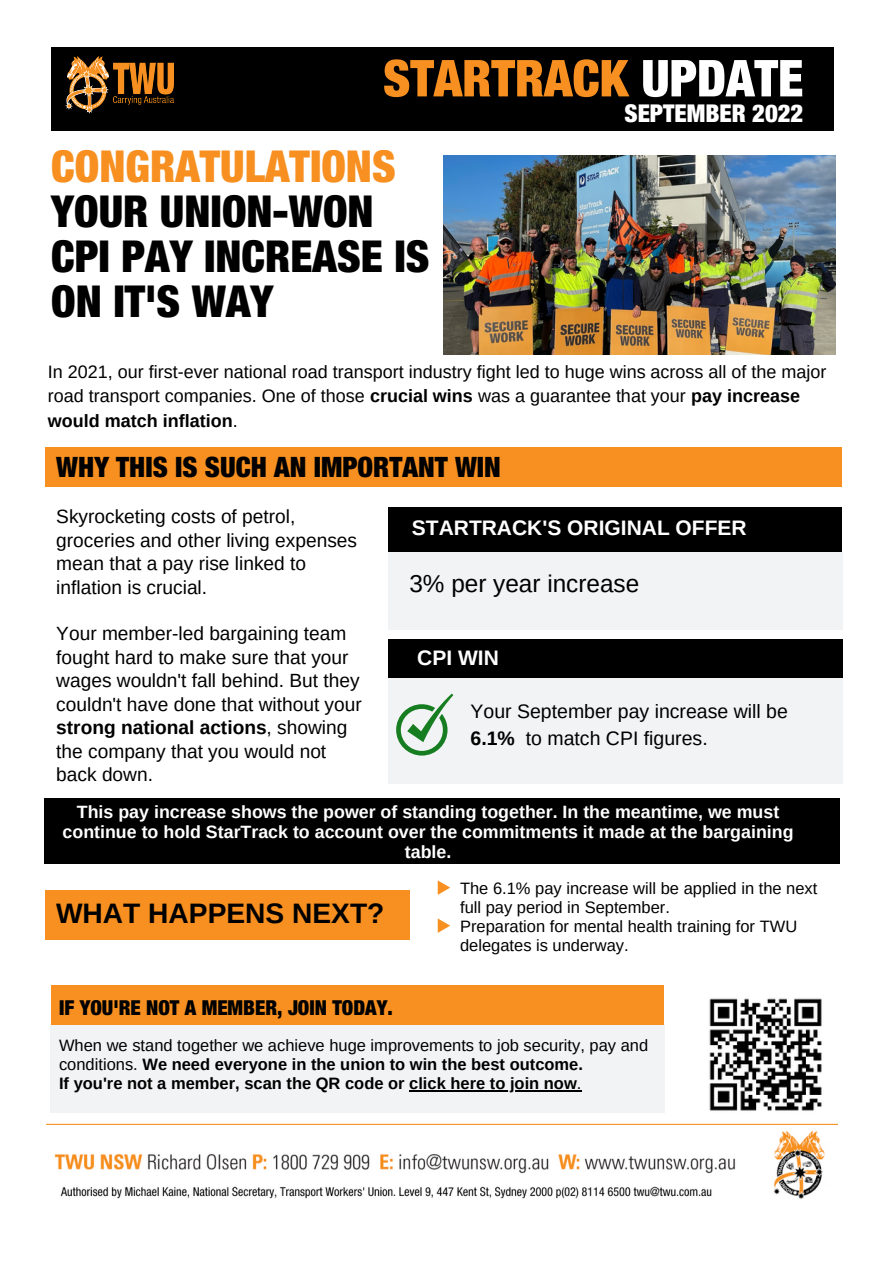
<style>
.page{position:relative;width:893px;height:1264px;background:#fff}
.page>*{position:absolute;margin:0;border:0;box-sizing:border-box;transform-origin:0 0}
.t1{font:900 condensed 50.85px "Helvetica Neue LT Std";color:#f79020}
.t2{font:900 condensed 44.1px/45px "Helvetica Neue LT Std";color:#000}
.t3{font:900 condensed 44.1px "Helvetica Neue LT Std";color:#f79020}
.t4{font:700 28.2px "Arimo";color:#000}
.t5{font:900 condensed 28.05px "Helvetica Neue LT Std";color:#000}
.t6{font:900 condensed 24.6px "Helvetica Neue LT Std";color:#fff}
.t7{font:24.3px "Arimo";color:#000}
.t8{font:700 21px "Arimo";color:#fff}
.t9{font:900 condensed 20.7px "Helvetica Neue LT Std";color:#000}
.t10{font:19.5px/27px "Arimo";color:#000}
.t11{font:19.05px/23.4px "Arimo";color:#000}
.t12{font:18px/24.8px "Arimo";color:#000}
.t13{font:700 17.85px/20.2px "Arimo";color:#fff;text-align:center}
.t14{font:700 16.5px/19px "Arimo";color:#000}
.t15{font:16.5px/19px "Arimo";color:#000}
.s1{color:#fff}
.s2{font-weight:700}
.s3{font-weight:400}
</style>
<div class="page">
<img style="left:709px;top:998px;width:113px;height:113px">
<div style="left:51px;top:48px;width:783px;height:83px;background:#000"></div>
<img style="left:66px;top:56px;width:108px;height:58px">
<div style="left:45px;top:448px;width:796px;height:39px;background:#f79020"></div>
<img style="left:444px;top:156px;width:391px;height:199px">
<div style="left:388px;top:507px;width:453px;height:45px;background:#000"></div>
<div style="left:388px;top:552px;width:454px;height:78px;background:#f1f3f4"></div>
<div style="left:388px;top:639px;width:454px;height:39px;background:#000"></div>
<div style="left:388px;top:677px;width:454px;height:106px;background:#f1f3f4"></div>
<svg style="left:396px;top:693px;width:57px;height:62px"></svg>
<hr style="left:46px;top:1123px;width:791px;height:1px;background:#f79020">
<div style="left:44px;top:798px;width:795px;height:65px;background:#000"></div>
<div style="left:45px;top:890px;width:364px;height:50px;background:#f79020"></div>
<svg style="left:437px;top:880px;width:13px;height:14px"></svg>
<svg style="left:437px;top:918px;width:13px;height:14px"></svg>
<div style="left:50px;top:1024px;width:614px;height:88px;background:#f1f3f4"></div>
<div style="left:51px;top:985px;width:613px;height:39px;background:#f79020"></div>
<img style="left:54px;top:1130px;width:771px;height:69px">
<hr style="left:409px;top:1090px;width:168px;height:1px;background:#000">
<h1 class="t1" style="left:383px;top:60px;width:422px">STARTRACK <span class="s1">UPDATE</span></h1>
<p class="t6" style="left:624px;top:104px;width:180px">SEPTEMBER 2022</p>
<h2 class="t3" style="left:51px;top:150px;width:346px">CONGRATULATIONS</h2>
<h2 class="t2" style="left:51px;top:195px;width:379px">YOUR UNION-WON<br>CPI PAY INCREASE IS<br>ON IT'S WAY</h2>
<p class="t12" style="left:48px;top:359px;width:780px">In 2021, our first-ever national road transport industry fight led to huge wins across all of the major road transport companies. One of those <span class="s2">crucial wins</span> was a guarantee that your <span class="s2">pay increase would match inflation</span>.</p>
<h3 class="t5" style="left:56px;top:456px;width:446px">WHY THIS IS SUCH AN IMPORTANT WIN</h3>
<p class="t11" style="left:56px;top:505px;width:302px">Skyrocketing costs of petrol, groceries and other living expenses mean that a pay rise linked to inflation is crucial.</p>
<p class="t11" style="left:56px;top:622px;width:307px">Your member-led bargaining team fought hard to make sure that your wages wouldn't fall behind. But they couldn't have done that without your <span class="s2">strong national actions</span>, showing the company that you would not back down.</p>
<p class="t8" style="left:412px;top:516px;width:336px">STARTRACK'S ORIGINAL OFFER</p>
<p class="t7" style="left:409px;top:570px;width:231px">3% per year increase</p>
<p class="t8" style="left:417px;top:645px;width:83px">CPI WIN</p>
<p class="t10" style="left:470px;top:698px;width:319px">Your September pay increase will be<br><span class="s2">6.1%</span> to match CPI figures.</p>
<p class="t13" style="left:63px;top:801px;width:732px">This pay increase shows the power of standing together. In the meantime, we must continue to hold StarTrack to account over the commitments it made at the bargaining table.</p>
<p class="t15" style="left:460px;top:878px;width:359px">The 6.1% pay increase will be applied in the next full pay period in September.<br>Preparation for mental health training for TWU delegates is underway.</p>
<h3 class="t4" style="left:56px;top:897px;width:330px">WHAT HAPPENS NEXT?</h3>
<p class="t9" style="left:59px;top:999px;width:335px">IF YOU'RE NOT A MEMBER, JOIN TODAY.</p>
<p class="t14" style="left:59px;top:1035px;width:590px"><span class="s3">When we stand together we achieve huge improvements to job security, pay and conditions.</span> We need everyone in the union to win the best outcome.<br>If you're not a member, scan the QR code or click here to join now<span class="s3">.</span></p>
</div>
